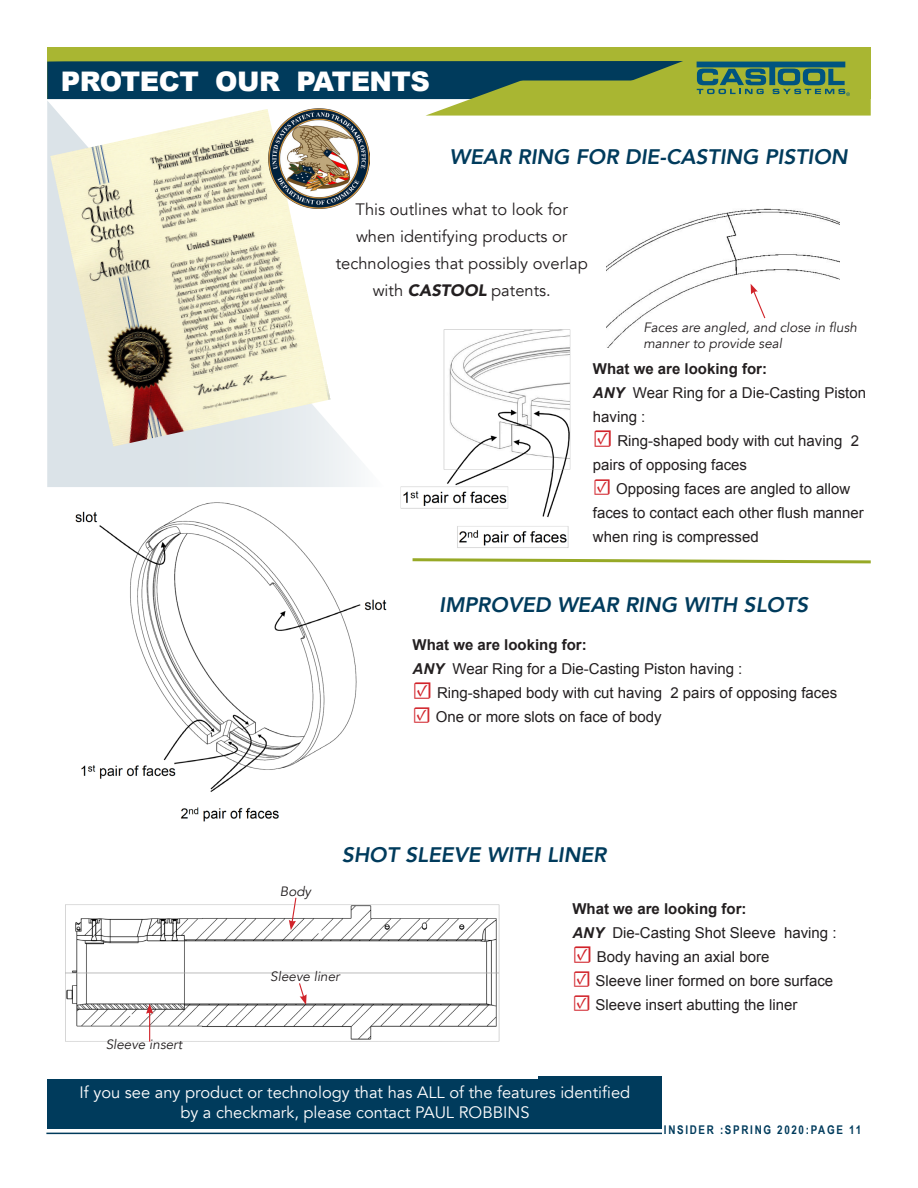
<style>
.page{position:relative;width:918px;height:1188px;background:#fff}
.page>*{position:absolute;margin:0;border:0;box-sizing:border-box;transform-origin:0 0}
.t1{font:900 27px "Arial";letter-spacing:-.02em;color:#fff}
.t2{font:italic 800 21px "Avenir";color:#003b5c}
.t3{font:16.5px "Avenir";color:#fff}
.t4{font:16.5px "Avenir";color:#231f20}
.t5{font:15px/24px "Arial";color:#231f20}
.t6{font:700 15px "Arial";color:#231f20}
.t7{font:italic 13.5px/16.2px "Avenir";color:#231f20}
.t8{font:700 12px "Arial Narrow";letter-spacing:.14em;color:#003b5c}
.s1{font-weight:900;font-style:italic}
.s2{font-weight:700;font-style:italic}
.s3{font-family:"Minion Pro";font-size:24px;color:#d1232a}
.s4{font-family:"Minion Pro";font-size:22.5px;color:#d1232a}
</style>
<div class="page">
<hr style="left:46px;top:1133px;width:616px;height:1px;background:#003b5c">
<div style="left:47px;top:1077px;width:615px;height:52px;background:#003b5c"></div>
<div style="left:47px;top:47px;width:824px;height:51px;background:#a9b632"></div>
<svg style="left:47px;top:61px;width:824px;height:55px"></svg>
<img style="left:606px;top:208px;width:234px;height:139px">
<svg style="left:751px;top:284px;width:15px;height:36px"></svg>
<img style="left:75px;top:502px;width:312px;height:320px">
<img style="left:47px;top:904px;width:490px;height:174px">
<svg style="left:298px;top:982px;width:9px;height:23px"></svg>
<svg style="left:289px;top:897px;width:8px;height:33px"></svg>
<hr style="left:149px;top:1011px;width:1px;height:31px;background:#d1232a">
<svg style="left:146px;top:1004px;width:7px;height:10px"></svg>
<svg style="left:47px;top:100px;width:337px;height:387px"></svg>
<img style="left:50px;top:109px;width:281px;height:338px">
<img style="left:269px;top:108px;width:100px;height:100px">
<svg style="left:412px;top:558px;width:459px;height:6px"></svg>
<img style="left:400px;top:329px;width:171px;height:219px">
<p class="t1" style="left:61px;top:62px;width:371px">PROTECT OUR PATENTS</p>
<p class="t2" style="left:449px;top:144px;width:400px">WEAR RING FOR DIE-CASTING PISTION</p>
<p class="t4" style="left:356px;top:200px;width:214px">This outlines what to look for</p>
<p class="t4" style="left:356px;top:227px;width:213px">when identifying products or</p>
<p class="t4" style="left:336px;top:254px;width:254px">technologies that possibly overlap</p>
<p class="t4" style="left:373px;top:281px;width:180px">with <span class="s1">CASTOOL</span> patents.</p>
<p class="t7" style="left:643px;top:319px;width:215px">Faces are angled, and close in flush manner to provide seal</p>
<p class="t6" style="left:593px;top:359px;width:176px">What we are looking for:</p>
<p class="t5" style="left:593px;top:381px;width:275px"><span class="s2">ANY</span> Wear Ring for a Die-Casting Piston having :</p>
<p class="t5" style="left:593px;top:429px;width:268px"><span class="s3">☑</span> Ring-shaped body with cut having 2 pairs of opposing faces</p>
<p class="t5" style="left:593px;top:477px;width:272px"><span class="s4">☑</span> Opposing faces are angled to allow faces to contact each other flush manner when ring is compressed</p>
<p class="t2" style="left:439px;top:592px;width:371px">IMPROVED WEAR RING WITH SLOTS</p>
<p class="t6" style="left:413px;top:635px;width:176px">What we are looking for:</p>
<p class="t5" style="left:413px;top:657px;width:331px"><span class="s2">ANY</span> Wear Ring for a Die-Casting Piston having :</p>
<p class="t5" style="left:413px;top:681px;width:426px"><span class="s3">☑</span> Ring-shaped body with cut having 2 pairs of opposing faces</p>
<p class="t5" style="left:413px;top:705px;width:251px"><span class="s4">☑</span> One or more slots on face of body</p>
<p class="t7" style="left:280px;top:883px;width:33px">Body</p>
<p class="t2" style="left:342px;top:843px;width:266px">SHOT SLEEVE WITH LINER</p>
<p class="t7" style="left:106px;top:1036px;width:78px">Sleeve insert</p>
<p class="t7" style="left:270px;top:968px;width:71px">Sleeve liner</p>
<p class="t6" style="left:572px;top:899px;width:176px">What we are looking for:</p>
<p class="t5" style="left:572px;top:921px;width:266px"><span class="s2">ANY</span> Die-Casting Shot Sleeve having :</p>
<p class="t5" style="left:572px;top:945px;width:199px"><span class="s3">☑</span> Body having an axial bore</p>
<p class="t5" style="left:572px;top:969px;width:262px"><span class="s4">☑</span> Sleeve liner formed on bore surface</p>
<p class="t5" style="left:572px;top:993px;width:226px"><span class="s4">☑</span> Sleeve insert abutting the liner</p>
<p class="t3" style="left:80px;top:1082px;width:552px">If you see any product or technology that has ALL of the features identified</p>
<p class="t3" style="left:180px;top:1102px;width:351px">by a checkmark, please contact PAUL ROBBINS</p>
<p class="t8" style="left:664px;top:1121px;width:199px">INSIDER :SPRING 2020:PAGE 11</p>
</div>
